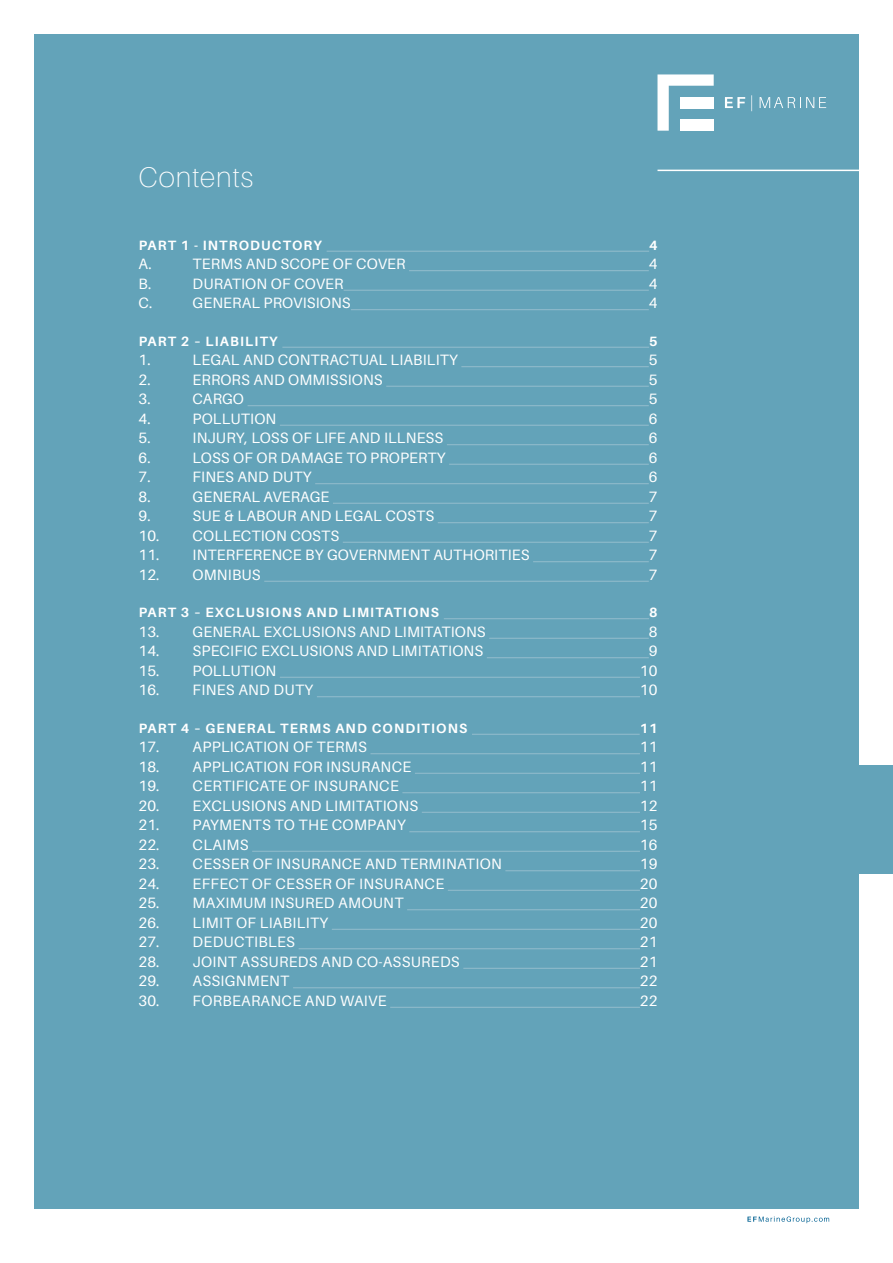
<style>
.page{position:relative;width:893px;height:1263px;background:#fff}
.page>*{position:absolute;margin:0;border:0;box-sizing:border-box;transform-origin:0 0}
.t1{font:100 28.5px "Aileron";letter-spacing:.03em;color:#fff}
.t2{font:15px "Aileron";letter-spacing:.01em;color:#fff}
.t3{font:700 13.5px "Aileron";letter-spacing:.085em;color:#fff}
</style>
<div class="page">
<div style="left:34px;top:170px;width:825px;height:1039px;background:#63a3b9"></div>
<div style="left:34px;top:34px;width:825px;height:137px;background:#63a3b9"></div>
<svg style="left:657px;top:74px;width:57px;height:57px"></svg>
<svg style="left:725px;top:95px;width:101px;height:16px"></svg>
<hr style="left:657px;top:170px;width:236px;height:1px;background:#fff">
<div style="left:859px;top:765px;width:34px;height:109px;background:#63a3b9"></div>
<svg style="left:747px;top:1216px;width:82px;height:7px"></svg>
<hr style="left:327px;top:251px;width:322px;height:1px;background:#94bdcd">
<hr style="left:409px;top:270px;width:240px;height:1px;background:#94bdcd">
<hr style="left:344px;top:290px;width:305px;height:1px;background:#94bdcd">
<hr style="left:351px;top:309px;width:298px;height:1px;background:#94bdcd">
<hr style="left:282px;top:347px;width:367px;height:1px;background:#94bdcd">
<hr style="left:461px;top:366px;width:188px;height:1px;background:#94bdcd">
<hr style="left:386px;top:386px;width:263px;height:1px;background:#94bdcd">
<hr style="left:248px;top:405px;width:401px;height:1px;background:#94bdcd">
<hr style="left:280px;top:425px;width:369px;height:1px;background:#94bdcd">
<hr style="left:447px;top:444px;width:202px;height:1px;background:#94bdcd">
<hr style="left:449px;top:464px;width:200px;height:1px;background:#94bdcd">
<hr style="left:315px;top:483px;width:334px;height:1px;background:#94bdcd">
<hr style="left:333px;top:503px;width:316px;height:1px;background:#94bdcd">
<hr style="left:438px;top:522px;width:211px;height:1px;background:#94bdcd">
<hr style="left:343px;top:542px;width:306px;height:1px;background:#94bdcd">
<hr style="left:533px;top:561px;width:116px;height:1px;background:#94bdcd">
<hr style="left:264px;top:581px;width:385px;height:1px;background:#94bdcd">
<hr style="left:444px;top:618px;width:205px;height:1px;background:#94bdcd">
<hr style="left:489px;top:638px;width:160px;height:1px;background:#94bdcd">
<hr style="left:487px;top:657px;width:162px;height:1px;background:#94bdcd">
<hr style="left:280px;top:677px;width:360px;height:1px;background:#94bdcd">
<hr style="left:317px;top:696px;width:323px;height:1px;background:#94bdcd">
<hr style="left:472px;top:734px;width:168px;height:1px;background:#94bdcd">
<hr style="left:370px;top:753px;width:270px;height:1px;background:#94bdcd">
<hr style="left:415px;top:773px;width:225px;height:1px;background:#94bdcd">
<hr style="left:402px;top:792px;width:238px;height:1px;background:#94bdcd">
<hr style="left:422px;top:812px;width:218px;height:1px;background:#94bdcd">
<hr style="left:409px;top:831px;width:231px;height:1px;background:#94bdcd">
<hr style="left:252px;top:851px;width:388px;height:1px;background:#94bdcd">
<hr style="left:505px;top:870px;width:135px;height:1px;background:#94bdcd">
<hr style="left:448px;top:890px;width:192px;height:1px;background:#94bdcd">
<hr style="left:407px;top:909px;width:233px;height:1px;background:#94bdcd">
<hr style="left:332px;top:929px;width:308px;height:1px;background:#94bdcd">
<hr style="left:299px;top:948px;width:341px;height:1px;background:#94bdcd">
<hr style="left:463px;top:968px;width:177px;height:1px;background:#94bdcd">
<hr style="left:293px;top:987px;width:347px;height:1px;background:#94bdcd">
<hr style="left:390px;top:1007px;width:250px;height:1px;background:#94bdcd">
<h1 class="t1" style="left:139px;top:161px;width:116px">Contents</h1>
<p class="t3" style="left:139px;top:237px;width:185px">PART 1 - INTRODUCTORY</p>
<p class="t3" style="left:649px;top:237px;width:10px">4</p>
<p class="t2" style="left:139px;top:256px;width:15px">A.</p>
<p class="t2" style="left:193px;top:256px;width:214px">TERMS AND SCOPE OF COVER</p>
<p class="t2" style="left:649px;top:256px;width:10px">4</p>
<p class="t2" style="left:139px;top:275px;width:14px">B.</p>
<p class="t2" style="left:193px;top:275px;width:152px">DURATION OF COVER</p>
<p class="t2" style="left:649px;top:275px;width:10px">4</p>
<p class="t2" style="left:139px;top:295px;width:15px">C.</p>
<p class="t2" style="left:193px;top:295px;width:160px">GENERAL PROVISIONS</p>
<p class="t2" style="left:649px;top:295px;width:10px">4</p>
<p class="t3" style="left:139px;top:333px;width:140px">PART 2 – LIABILITY</p>
<p class="t3" style="left:649px;top:333px;width:10px">5</p>
<p class="t2" style="left:139px;top:352px;width:14px">1.</p>
<p class="t2" style="left:193px;top:352px;width:267px">LEGAL AND CONTRACTUAL LIABILITY</p>
<p class="t2" style="left:649px;top:352px;width:10px">5</p>
<p class="t2" style="left:139px;top:371px;width:14px">2.</p>
<p class="t2" style="left:193px;top:371px;width:192px">ERRORS AND OMMISSIONS</p>
<p class="t2" style="left:649px;top:371px;width:10px">5</p>
<p class="t2" style="left:139px;top:391px;width:14px">3.</p>
<p class="t2" style="left:193px;top:391px;width:53px">CARGO</p>
<p class="t2" style="left:649px;top:391px;width:10px">5</p>
<p class="t2" style="left:139px;top:410px;width:14px">4.</p>
<p class="t2" style="left:193px;top:410px;width:85px">POLLUTION</p>
<p class="t2" style="left:649px;top:410px;width:10px">6</p>
<p class="t2" style="left:139px;top:430px;width:14px">5.</p>
<p class="t2" style="left:193px;top:430px;width:252px">INJURY, LOSS OF LIFE AND ILLNESS</p>
<p class="t2" style="left:649px;top:430px;width:10px">6</p>
<p class="t2" style="left:139px;top:449px;width:14px">6.</p>
<p class="t2" style="left:193px;top:449px;width:254px">LOSS OF OR DAMAGE TO PROPERTY</p>
<p class="t2" style="left:649px;top:449px;width:10px">6</p>
<p class="t2" style="left:139px;top:469px;width:14px">7.</p>
<p class="t2" style="left:193px;top:469px;width:120px">FINES AND DUTY</p>
<p class="t2" style="left:649px;top:469px;width:10px">6</p>
<p class="t2" style="left:139px;top:488px;width:14px">8.</p>
<p class="t2" style="left:193px;top:488px;width:138px">GENERAL AVERAGE</p>
<p class="t2" style="left:649px;top:488px;width:10px">7</p>
<p class="t2" style="left:139px;top:508px;width:14px">9.</p>
<p class="t2" style="left:193px;top:508px;width:243px">SUE &amp; LABOUR AND LEGAL COSTS</p>
<p class="t2" style="left:649px;top:508px;width:10px">7</p>
<p class="t2" style="left:139px;top:527px;width:202px">10. COLLECTION COSTS</p>
<p class="t2" style="left:649px;top:527px;width:10px">7</p>
<p class="t2" style="left:139px;top:547px;width:392px">11. INTERFERENCE BY GOVERNMENT AUTHORITIES</p>
<p class="t2" style="left:649px;top:547px;width:10px">7</p>
<p class="t2" style="left:139px;top:566px;width:124px">12. OMNIBUS</p>
<p class="t2" style="left:649px;top:566px;width:10px">7</p>
<p class="t3" style="left:139px;top:605px;width:302px">PART 3 – EXCLUSIONS AND LIMITATIONS</p>
<p class="t3" style="left:649px;top:605px;width:10px">8</p>
<p class="t2" style="left:139px;top:623px;width:349px">13. GENERAL EXCLUSIONS AND LIMITATIONS</p>
<p class="t2" style="left:649px;top:623px;width:10px">8</p>
<p class="t2" style="left:139px;top:643px;width:346px">14. SPECIFIC EXCLUSIONS AND LIMITATIONS</p>
<p class="t2" style="left:649px;top:643px;width:10px">9</p>
<p class="t2" style="left:139px;top:662px;width:139px">15. POLLUTION</p>
<p class="t2" style="left:640px;top:662px;width:19px">10</p>
<p class="t2" style="left:139px;top:682px;width:176px">16. FINES AND DUTY</p>
<p class="t2" style="left:640px;top:682px;width:19px">10</p>
<p class="t3" style="left:139px;top:720px;width:330px">PART 4 – GENERAL TERMS AND CONDITIONS</p>
<p class="t3" style="left:640px;top:720px;width:19px">11</p>
<p class="t2" style="left:139px;top:739px;width:230px">17. APPLICATION OF TERMS</p>
<p class="t2" style="left:640px;top:739px;width:19px">11</p>
<p class="t2" style="left:139px;top:758px;width:274px">18. APPLICATION FOR INSURANCE</p>
<p class="t2" style="left:640px;top:758px;width:19px">11</p>
<p class="t2" style="left:139px;top:778px;width:262px">19. CERTIFICATE OF INSURANCE</p>
<p class="t2" style="left:640px;top:778px;width:19px">11</p>
<p class="t2" style="left:139px;top:797px;width:281px">20. EXCLUSIONS AND LIMITATIONS</p>
<p class="t2" style="left:640px;top:797px;width:19px">12</p>
<p class="t2" style="left:139px;top:817px;width:269px">21. PAYMENTS TO THE COMPANY</p>
<p class="t2" style="left:640px;top:817px;width:19px">15</p>
<p class="t2" style="left:139px;top:836px;width:111px">22. CLAIMS</p>
<p class="t2" style="left:640px;top:836px;width:19px">16</p>
<p class="t2" style="left:139px;top:856px;width:365px">23. CESSER OF INSURANCE AND TERMINATION</p>
<p class="t2" style="left:640px;top:856px;width:19px">19</p>
<p class="t2" style="left:139px;top:875px;width:307px">24. EFFECT OF CESSER OF INSURANCE</p>
<p class="t2" style="left:640px;top:875px;width:19px">20</p>
<p class="t2" style="left:139px;top:895px;width:266px">25. MAXIMUM INSURED AMOUNT</p>
<p class="t2" style="left:640px;top:895px;width:19px">20</p>
<p class="t2" style="left:139px;top:914px;width:191px">26. LIMIT OF LIABILITY</p>
<p class="t2" style="left:640px;top:914px;width:19px">20</p>
<p class="t2" style="left:139px;top:934px;width:158px">27. DEDUCTIBLES</p>
<p class="t2" style="left:640px;top:934px;width:19px">21</p>
<p class="t2" style="left:139px;top:953px;width:323px">28. JOINT ASSUREDS AND CO-ASSUREDS</p>
<p class="t2" style="left:640px;top:953px;width:19px">21</p>
<p class="t2" style="left:139px;top:973px;width:152px">29. ASSIGNMENT</p>
<p class="t2" style="left:640px;top:973px;width:19px">22</p>
<p class="t2" style="left:139px;top:992px;width:249px">30. FORBEARANCE AND WAIVE</p>
<p class="t2" style="left:640px;top:992px;width:19px">22</p>
</div>
